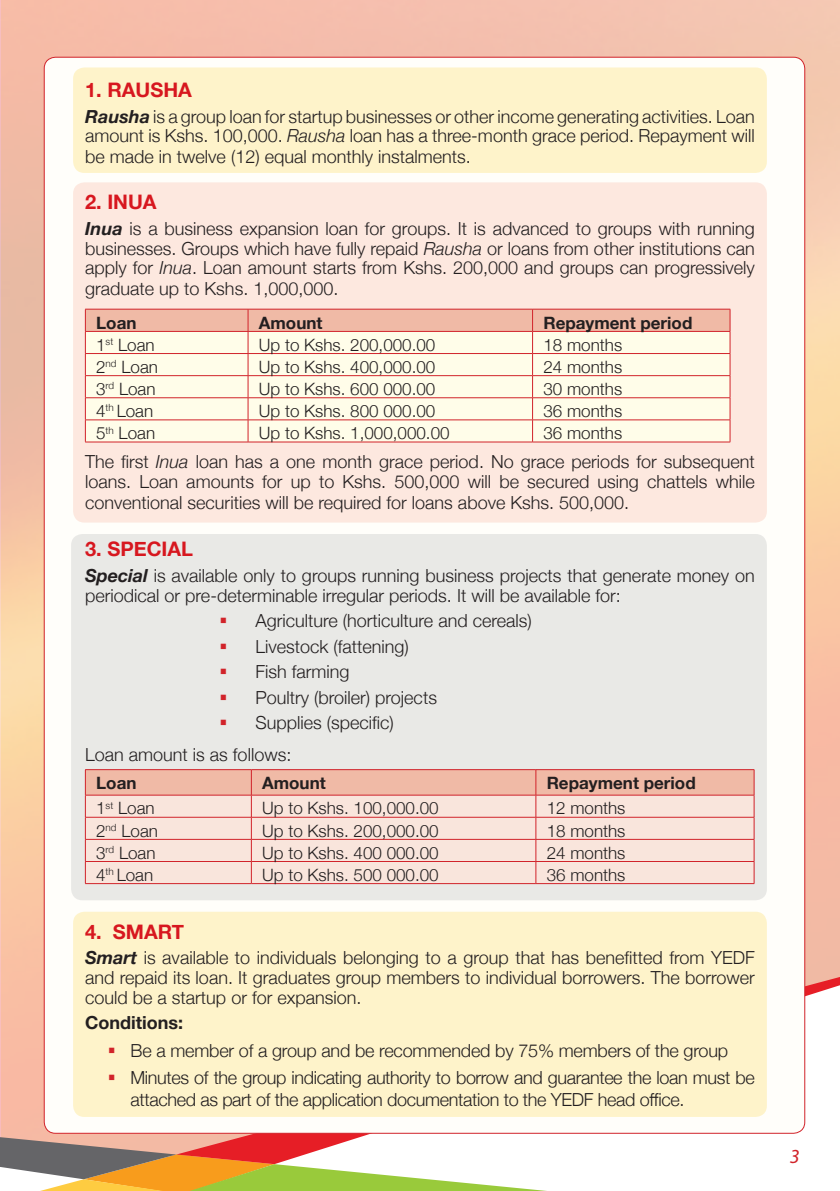
<style>
.page{position:relative;width:840px;height:1191px;background:#fff}
.page>*{position:absolute;margin:0;border:0;box-sizing:border-box;transform-origin:0 0}
.t1{font:700 20px "Helvetica Neue";color:#d7171f}
.t2{font:italic 20px "Myriad Pro";color:#d1232a}
.t3{font:300 18px/20.4px "Helvetica Neue";color:#231f20;text-align:justify}
.t4{font:300 18px/21.6px "Helvetica Neue";letter-spacing:-.02em;color:#231f20}
.t5{font:700 18px "Helvetica Neue";color:#231f20}
.t6{font:300 17px "Helvetica Neue";color:#231f20}
.t7{font:700 17px "Helvetica Neue";color:#231f20}
.s1{font-weight:700;font-style:italic}
.s2{font-style:italic}
.s3{color:#d1232a}
</style>
<div class="page">
<img style="left:0;top:0;width:839px;height:975px">
<svg style="left:547px;top:972px;width:292px;height:162px"></svg>
<svg style="left:0;top:975px;width:547px;height:216px"></svg>
<div style="left:44px;top:57px;width:760px;height:1076px;background:#fffefa;border-radius:11px"></div>
<div style="left:73px;top:911px;width:693px;height:206px;background:#fef3ca;border-radius:11px"></div>
<div style="left:71px;top:534px;width:695px;height:366px;background:#e9e9e6;border-radius:11px"></div>
<div style="left:73px;top:67px;width:693px;height:106px;background:#fef3ca;border-radius:11px"></div>
<div style="left:73px;top:182px;width:693px;height:340px;background:#fde8df;border-radius:11px"></div>
<svg style="left:85px;top:309px;width:645px;height:133px;background:#fae6d4"></svg>
<hr style="left:85px;top:441px;width:163px;height:1px;background:#d1232a">
<hr style="left:248px;top:441px;width:284px;height:1px;background:#d1232a">
<hr style="left:532px;top:441px;width:197px;height:1px;background:#d1232a">
<svg style="left:85px;top:769px;width:669px;height:114px"></svg>
<hr style="left:85px;top:883px;width:166px;height:1px;background:#d1232a">
<hr style="left:251px;top:883px;width:284px;height:1px;background:#d1232a">
<hr style="left:535px;top:883px;width:219px;height:1px;background:#d1232a">
<p class="t1" style="left:85px;top:74px;width:108px">1. RAUSHA</p>
<p class="t3" style="left:85px;top:105px;width:670px"><span class="s1">Rausha</span> is a group loan for startup businesses or other income generating activities. Loan amount is Kshs. 100,000. <span class="s2">Rausha</span> loan has a three-month grace period. Repayment will be made in twelve (12) equal monthly instalments.</p>
<p class="t1" style="left:85px;top:186px;width:73px">2. INUA</p>
<p class="t3" style="left:85px;top:217px;width:671px"><span class="s1">Inua</span> is a business expansion loan for groups. It is advanced to groups with running businesses. Groups which have fully repaid <span class="s2">Rausha</span> or loans from other institutions can apply for <span class="s2">Inua</span>. Loan amount starts from Kshs. 200,000 and groups can progressively graduate up to Kshs. 1,000,000.</p>
<p class="t7" style="left:96px;top:309px;width:42px">Loan</p>
<p class="t7" style="left:259px;top:309px;width:65px">Amount</p>
<p class="t7" style="left:543px;top:309px;width:150px">Repayment period</p>
<p class="t6" style="left:96px;top:331px;width:60px">1<sup>st</sup> Loan</p>
<p class="t6" style="left:259px;top:331px;width:178px">Up to Kshs. 200,000.00</p>
<p class="t6" style="left:543px;top:331px;width:80px">18 months</p>
<p class="t6" style="left:96px;top:353px;width:63px">2<sup>nd</sup> Loan</p>
<p class="t6" style="left:259px;top:353px;width:178px">Up to Kshs. 400,000.00</p>
<p class="t6" style="left:543px;top:353px;width:80px">24 months</p>
<p class="t6" style="left:96px;top:375px;width:61px">3<sup>rd</sup> Loan</p>
<p class="t6" style="left:259px;top:375px;width:178px">Up to Kshs. 600 000.00</p>
<p class="t6" style="left:543px;top:375px;width:80px">30 months</p>
<p class="t6" style="left:96px;top:397px;width:58px">4<sup>th</sup> Loan</p>
<p class="t6" style="left:259px;top:397px;width:178px">Up to Kshs. 800 000.00</p>
<p class="t6" style="left:543px;top:397px;width:80px">36 months</p>
<p class="t6" style="left:96px;top:419px;width:60px">5<sup>th</sup> Loan</p>
<p class="t6" style="left:259px;top:419px;width:192px">Up to Kshs. 1,000,000.00</p>
<p class="t6" style="left:543px;top:419px;width:80px">36 months</p>
<p class="t3" style="left:85px;top:450px;width:671px">The first <span class="s2">Inua</span> loan has a one month grace period. No grace periods for subsequent loans. Loan amounts for up to Kshs. 500,000 will be secured using chattels while conventional securities will be required for loans above Kshs. 500,000.</p>
<p class="t1" style="left:85px;top:533px;width:109px">3. SPECIAL</p>
<p class="t3" style="left:85px;top:564px;width:670px;line-height:19.8px"><span class="s1">Special</span> is available only to groups running business projects that generate money on periodical or pre-determinable irregular periods. It will be available for:</p>
<p class="t3" style="left:219px;top:609px;width:314px"><span class="s3">▪</span> Agriculture (horticulture and cereals)</p>
<p class="t3" style="left:219px;top:635px;width:191px"><span class="s3">▪</span> Livestock (fattening)</p>
<p class="t3" style="left:219px;top:660px;width:131px"><span class="s3">▪</span> Fish farming</p>
<p class="t3" style="left:219px;top:685px;width:219px"><span class="s3">▪</span> Poultry (broiler) projects</p>
<p class="t3" style="left:85px;top:705px;width:310px;line-height:32.2px;text-indent:134px"><span class="s3">▪</span> Supplies (specific)<br>Loan amount is as follows:</p>
<p class="t7" style="left:96px;top:769px;width:42px">Loan</p>
<p class="t7" style="left:262px;top:769px;width:65px">Amount</p>
<p class="t7" style="left:546px;top:769px;width:150px">Repayment period</p>
<p class="t6" style="left:96px;top:794px;width:60px">1<sup>st</sup> Loan</p>
<p class="t6" style="left:262px;top:794px;width:178px">Up to Kshs. 100,000.00</p>
<p class="t6" style="left:546px;top:794px;width:80px">12 months</p>
<p class="t6" style="left:96px;top:816px;width:63px">2<sup>nd</sup> Loan</p>
<p class="t6" style="left:262px;top:816px;width:178px">Up to Kshs. 200,000.00</p>
<p class="t6" style="left:546px;top:816px;width:80px">18 months</p>
<p class="t6" style="left:96px;top:839px;width:61px">3<sup>rd</sup> Loan</p>
<p class="t6" style="left:262px;top:839px;width:178px">Up to Kshs. 400 000.00</p>
<p class="t6" style="left:546px;top:839px;width:80px">24 months</p>
<p class="t6" style="left:96px;top:861px;width:58px">4<sup>th</sup> Loan</p>
<p class="t6" style="left:262px;top:861px;width:178px">Up to Kshs. 500 000.00</p>
<p class="t6" style="left:546px;top:861px;width:80px">36 months</p>
<p class="t1" style="left:85px;top:916px;width:100px">4. SMART</p>
<p class="t3" style="left:85px;top:946px;width:671px;line-height:19.8px"><span class="s1">Smart</span> is available to individuals belonging to a group that has benefitted from YEDF and repaid its loan. It graduates group members to individual borrowers. The borrower could be a startup or for expansion.</p>
<p class="t5" style="left:85px;top:1008px;width:99px">Conditions:</p>
<p class="t3" style="left:108px;top:1038px;width:621px"><span class="s3">▪</span> Be a member of a group and be recommended by 75% members of the group</p>
<p class="t4" style="left:130px;top:1065px;width:625px;text-indent:-23px"><span class="s3">▪</span> Minutes of the group indicating authority to borrow and guarantee the loan must be attached as part of the application documentation to the YEDF head office.</p>
<p class="t2" style="left:789px;top:1143px;width:11px">3</p>
</div>
